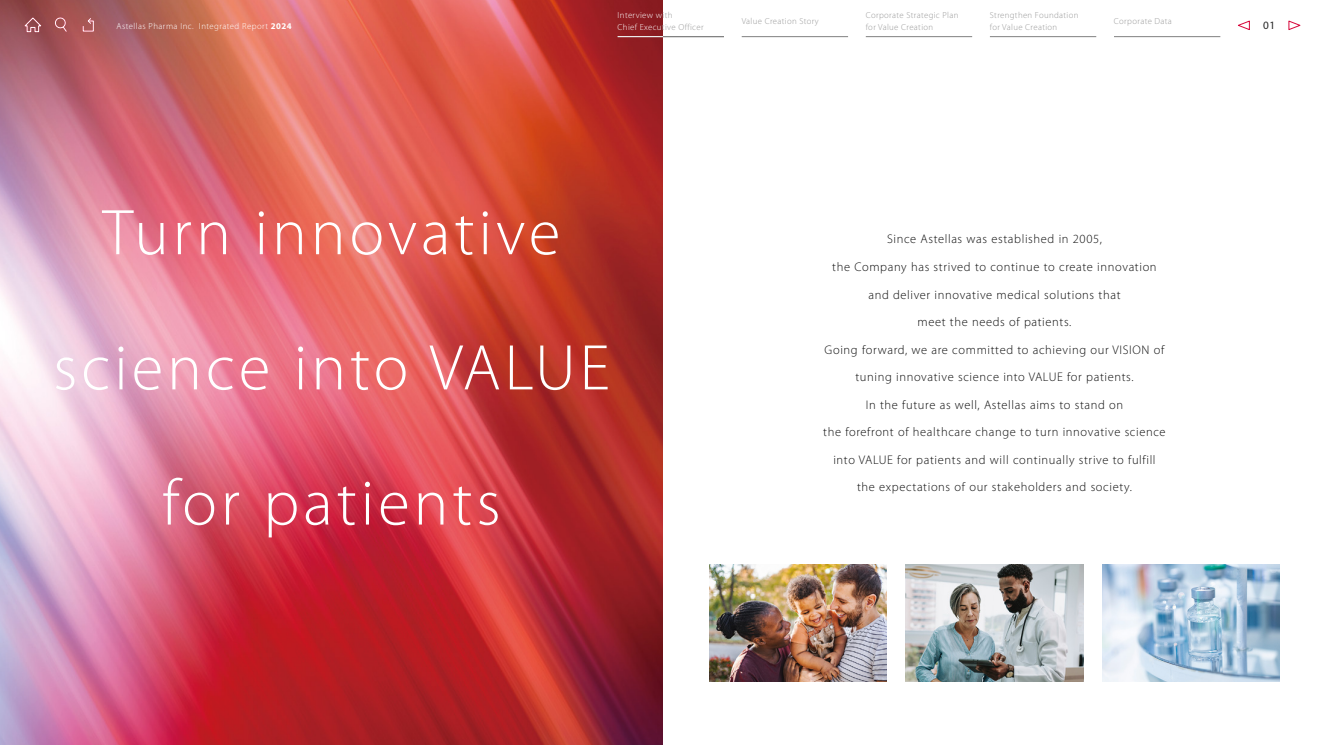
<style>
.page{position:relative;width:1326px;height:745px;background:#fff}
.page>*{position:absolute;margin:0;border:0;box-sizing:border-box;transform-origin:0 0}
.t1{font:300 65px/135px "Myriad Pro";letter-spacing:.06em;color:#fff;text-align:center}
.t2{font:300 12.5px "Myriad Pro";letter-spacing:.05em;color:#0d0d0d}
.t3{font:11.25px "Myriad Pro";color:#262626}
.t4{font:300 8.75px "Myriad Pro";letter-spacing:.04em;color:#999}
.t5{font:300 8.75px/11.9px "Myriad Pro";letter-spacing:.045em;color:#fff}
.s1{font-weight:700}
.s2{color:#999}
</style>
<div class="page">
<img style="left:0;top:0;width:663px;height:744px">
<img style="left:709px;top:564px;width:177px;height:116px">
<img style="left:1102px;top:564px;width:177px;height:116px">
<img style="left:905px;top:564px;width:177px;height:116px">
<hr style="left:1113px;top:36px;width:107px;height:1px;background:#808080">
<hr style="left:989px;top:36px;width:107px;height:1px;background:#808080">
<hr style="left:741px;top:36px;width:107px;height:1px;background:#808080">
<hr style="left:865px;top:36px;width:107px;height:1px;background:#808080">
<svg style="left:1238px;top:20px;width:11px;height:10px"></svg>
<svg style="left:1288px;top:20px;width:13px;height:10px"></svg>
<hr style="left:663px;top:36px;width:61px;height:1px;background:#808080">
<svg style="left:24px;top:17px;width:17px;height:15px"></svg>
<svg style="left:55px;top:17px;width:12px;height:15px"></svg>
<svg style="left:83px;top:18px;width:11px;height:14px"></svg>
<hr style="left:617px;top:36px;width:46px;height:1px;background:#fff">
<p class="t5" style="left:117px;top:20px;width:79px">Astellas Pharma Inc.</p>
<p class="t5" style="left:199px;top:20px;width:94px">Integrated Report <span class="s1">2024</span></p>
<p class="t5" style="left:617px;top:9px;width:87px">Interview w<span class="s2">ith<br></span>Chief Execu<span class="s2">tive Officer</span></p>
<p class="t4" style="left:741px;top:16px;width:79px">Value Creation Story</p>
<p class="t4" style="left:865px;top:10px;width:94px">Corporate Strategic Plan</p>
<p class="t4" style="left:865px;top:22px;width:69px">for Value Creation</p>
<p class="t4" style="left:989px;top:10px;width:90px">Strengthen Foundation</p>
<p class="t4" style="left:989px;top:22px;width:69px">for Value Creation</p>
<p class="t4" style="left:1113px;top:16px;width:59px">Corporate Data</p>
<h1 class="t1" style="left:53px;top:164px;width:558px">Turn innovative science into VALUE for patients</h1>
<p class="t2" style="left:886px;top:232px;width:216px">Since Astellas was established in 2005,</p>
<p class="t2" style="left:832px;top:259px;width:326px">the Company has strived to continue to create innovation</p>
<p class="t2" style="left:868px;top:287px;width:253px">and deliver innovative medical solutions that</p>
<p class="t2" style="left:917px;top:314px;width:155px">meet the needs of patients.</p>
<p class="t2" style="left:824px;top:342px;width:341px">Going forward, we are committed to achieving our VISION of</p>
<p class="t2" style="left:855px;top:369px;width:280px">tuning innovative science into VALUE for patients.</p>
<p class="t2" style="left:865px;top:397px;width:259px">In the future as well, Astellas aims to stand on</p>
<p class="t2" style="left:823px;top:424px;width:344px">the forefront of healthcare change to turn innovative science</p>
<p class="t2" style="left:833px;top:452px;width:324px">into VALUE for patients and will continually strive to fulfill</p>
<p class="t2" style="left:857px;top:479px;width:276px">the expectations of our stakeholders and society.</p>
<p class="t3" style="left:1262px;top:18px;width:14px">01</p>
</div>
